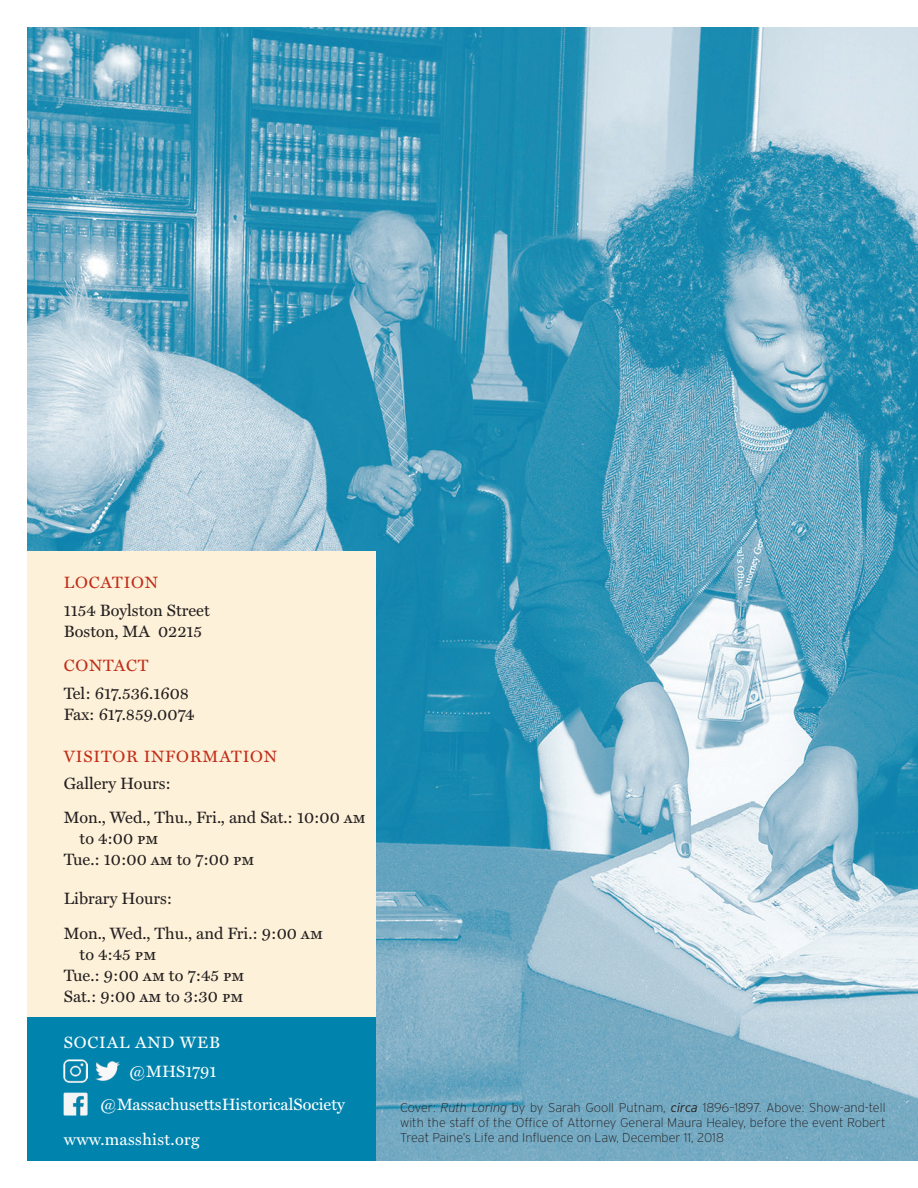
<style>
.page{position:relative;width:918px;height:1188px;background:#fff}
.page>*{position:absolute;margin:0;border:0;box-sizing:border-box;transform-origin:0 0}
.t1{font:16.5px/21px "Miller Text";color:#231f20}
.t2{font:16.5px "Miller Text";color:#fff}
.t3{font:16.5px "Miller Text";letter-spacing:.05em;color:#c02d19}
.t4{font:16.5px "Miller Text";letter-spacing:.02em;color:#fff}
.t5{font:16.5px "Miller Text";letter-spacing:.05em;color:#fff}
.t6{font:200 12.75px/15px "Interstate";color:#231f20;text-align:justify}
.s1{font-family:"Miller Text Roman SC"}
.s2{font-style:italic}
.s3{font-weight:300;font-style:italic}
</style>
<div class="page">
<img style="left:27px;top:27px;width:891px;height:1134px">
<div style="left:27px;top:551px;width:349px;height:478px;background:#fef1d9"></div>
<div style="left:27px;top:1018px;width:349px;height:143px;background:#0084ad"></div>
<img style="left:64px;top:1092px;width:23px;height:24px">
<img style="left:64px;top:1059px;width:23px;height:24px">
<img style="left:96px;top:1061px;width:24px;height:20px">
<p class="t3" style="left:64px;top:573px;width:96px">LOCATION</p>
<p class="t1" style="left:64px;top:600px;width:148px">1154 Boylston Street<br>Boston, MA 02215</p>
<p class="t3" style="left:64px;top:656px;width:86px">CONTACT</p>
<p class="t1" style="left:64px;top:683px;width:127px">Tel: 617.536.1608</p>
<p class="t1" style="left:64px;top:704px;width:132px">Fax: 617.859.0074</p>
<p class="t3" style="left:64px;top:747px;width:215px">VISITOR INFORMATION</p>
<p class="t1" style="left:64px;top:773px;width:109px">Gallery Hours:</p>
<p class="t1" style="left:64px;top:807px;width:304px">Mon., Wed., Thu., Fri., and Sat.: 10:00 <span class="s1">am</span></p>
<p class="t1" style="left:80px;top:828px;width:80px">to 4:00 <span class="s1">pm</span></p>
<p class="t1" style="left:64px;top:849px;width:192px">Tue.: 10:00 <span class="s1">am</span> to 7:00 <span class="s1">pm</span></p>
<p class="t1" style="left:64px;top:888px;width:110px">Library Hours:</p>
<p class="t1" style="left:64px;top:923px;width:261px">Mon., Wed., Thu., and Fri.: 9:00 <span class="s1">am</span></p>
<p class="t1" style="left:80px;top:944px;width:78px">to 4:45 <span class="s1">pm</span></p>
<p class="t1" style="left:64px;top:965px;width:182px">Tue.: 9:00 <span class="s1">am</span> to 7:45 <span class="s1">pm</span></p>
<p class="t1" style="left:64px;top:986px;width:181px">Sat.: 9:00 <span class="s1">am</span> to 3:30 <span class="s1">pm</span></p>
<p class="t5" style="left:64px;top:1033px;width:158px">SOCIAL AND WEB</p>
<p class="t2" style="left:129px;top:1062px;width:90px">@MHS1791</p>
<p class="t2" style="left:99px;top:1095px;width:247px">@MassachusettsHistoricalSociety</p>
<p class="t4" style="left:64px;top:1130px;width:137px">www.masshist.org</p>
<p class="t6" style="left:400px;top:1100px;width:487px">Cover: <span class="s2">Ruth Loring</span> by by Sarah Gooll Putnam, <span class="s3">circa</span> 1896–1897. Above: Show-and-tell with the staff of the Office of Attorney General Maura Healey, before the event Robert Treat Paine’s Life and Influence on Law, December 11, 2018</p>
</div>
